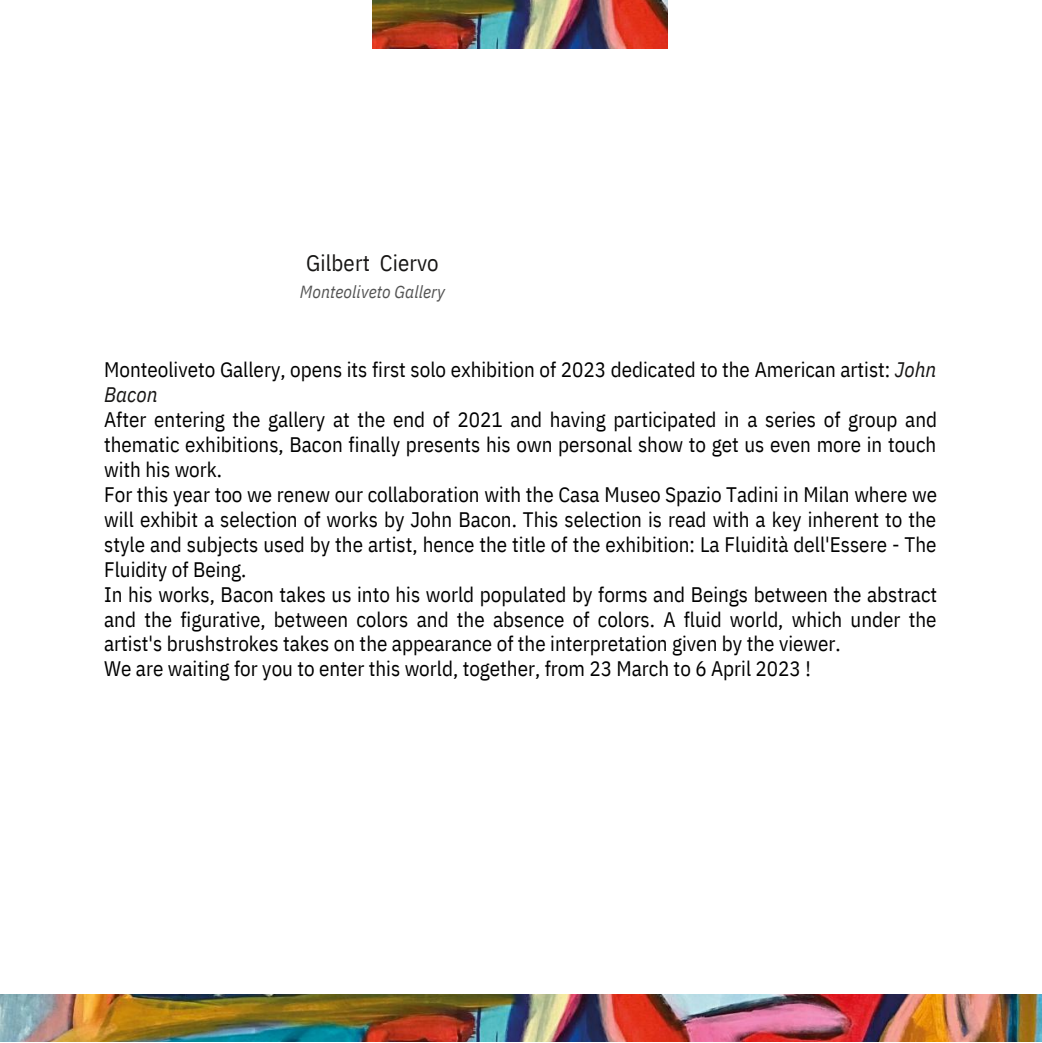
<style>
.page{position:relative;width:1042px;height:1043px;background:#fff}
.page>*{position:absolute;margin:0;border:0;box-sizing:border-box;transform-origin:0 0}
.t1{font:22.75px "IBM Plex Sans Cond";letter-spacing:.005em;color:#171615}
.t2{font:21px/24.8px "IBM Plex Sans Cond";color:#000}
.t3{font:italic 17.5px "IBM Plex Sans Cond";letter-spacing:.005em;color:#545454}
.s1{font-style:italic;color:#171615}
</style>
<div class="page">
<img style="left:0;top:994px;width:1041px;height:47px">
<img style="left:372px;top:1px;width:295px;height:47px">
<p class="t1" style="left:306px;top:248px;width:134px">Gilbert Ciervo</p>
<p class="t3" style="left:300px;top:280px;width:147px">Monteoliveto Gallery</p>
<p class="t2" style="left:104px;top:357px;width:833px">Monteoliveto Gallery, opens its first solo exhibition of 2023 dedicated to the American artist: <span class="s1">John<br>Bacon</span></p>
<p class="t2" style="left:104px;top:406px;width:834px">After entering the gallery at the end of 2021 and having participated in a series of group and thematic exhibitions, Bacon finally presents his own personal show to get us even more in touch with his work.<br>For this year too we renew our collaboration with the Casa Museo Spazio Tadini in Milan where we will exhibit a selection of works by John Bacon. This selection is read with a key inherent to the style and subjects used by the artist, hence the title of the exhibition: La Fluidità dell'Essere - The Fluidity of Being.<br>In his works, Bacon takes us into his world populated by forms and Beings between the abstract and the figurative, between colors and the absence of colors. A fluid world, which under the artist's brushstrokes takes on the appearance of the interpretation given by the viewer.<br>We are waiting for you to enter this world, together, from 23 March to 6 April 2023 !</p>
</div>
